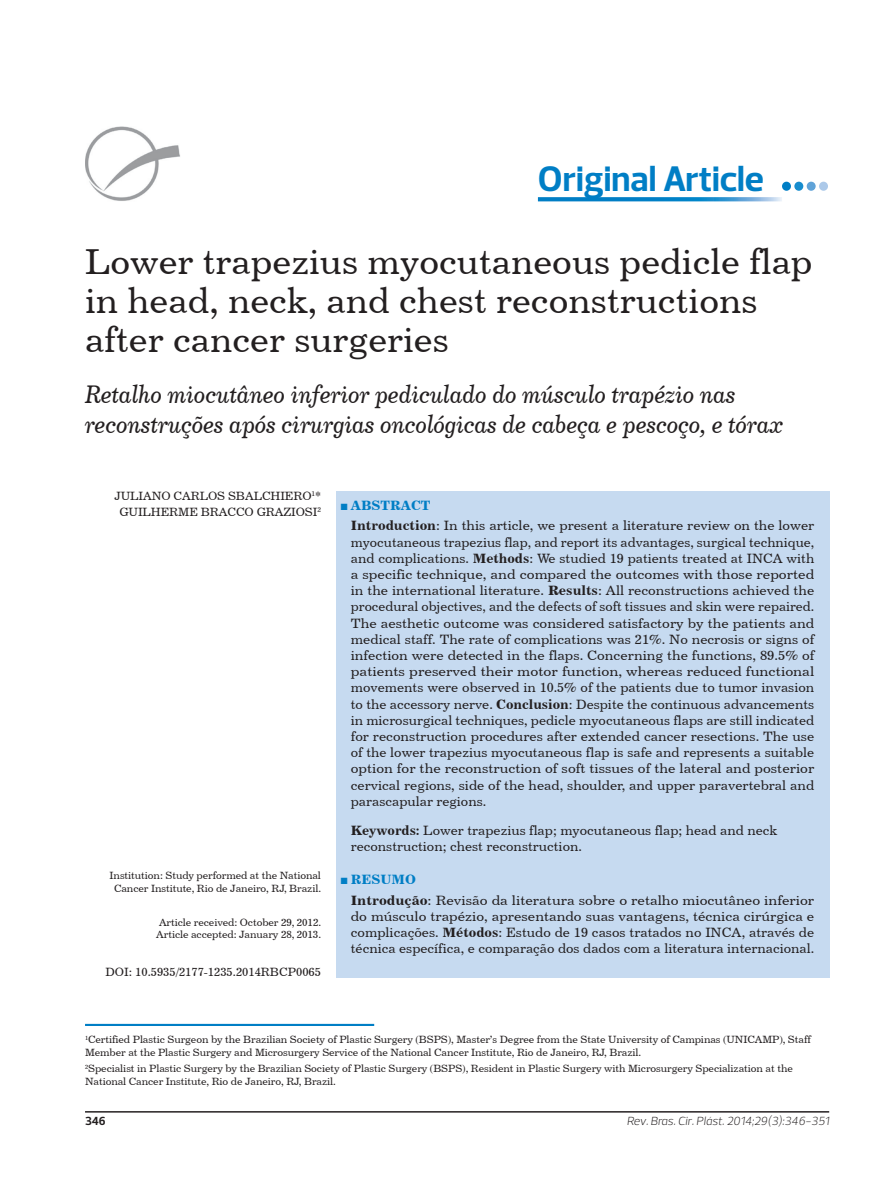
<style>
.page{position:relative;width:893px;height:1191px;background:#fff}
.page>*{position:absolute;margin:0;border:0;box-sizing:border-box;transform-origin:0 0}
.t1{font:36px/39px "Century 731 BT Roman A";color:#231f20}
.t2{font:700 36px "Prelo";color:#007ec5}
.t3{font:25.5px/30px "Century 731 BT Italic A";letter-spacing:-.01em;color:#231f20;scale:.9 1}
.t4{font:13.5px/16.2px "Century 731 BT Roman A";color:#231f20;text-align:justify}
.t5{font:13.5px/16.2px "Century 731 BT Roman A";color:#231f20;text-align:justify;scale:1.06 1}
.t6{font:13.5px "Century 731 BT Bold A";color:#007ec5}
.t7{font:12px/16.2px "Century 731 BT Roman A";letter-spacing:-.01em;color:#231f20;text-align:center}
.t8{font:italic 300 12px "Prelo";color:#231f20}
.t9{font:700 12px "Prelo";color:#231f20}
.t10{font:10.5px/12.6px "Century 731 BT Roman A";letter-spacing:-.01em;color:#231f20}
.s1{font-family:"Times New Roman";font-weight:700}
.s2{font-family:"Century 731 BT Bold A"}
</style>
<div class="page">
<img style="left:85px;top:127px;width:95px;height:74px">
<hr style="left:85px;top:1111px;width:744px;height:1px;background:#231f20">
<svg style="left:538px;top:197px;width:244px;height:4px"></svg>
<div style="left:782px;top:182px;width:9px;height:9px;background:#007ec5;border-radius:50%"></div>
<div style="left:807px;top:182px;width:9px;height:9px;background:#60a3d8;border-radius:50%"></div>
<div style="left:794px;top:182px;width:9px;height:9px;background:#178dce;border-radius:50%"></div>
<div style="left:819px;top:182px;width:9px;height:9px;background:#acc9e9;border-radius:50%"></div>
<div style="left:336px;top:491px;width:493px;height:486px;background:#c6daf0"></div>
<hr style="left:85px;top:1023px;width:289px;height:3px;background:#007ec5">
<h1 class="t2" style="left:538px;top:157px;width:228px">Original Article</h1>
<h1 class="t1" style="left:85px;top:241px;width:729px">Lower trapezius myocutaneous pedicle flap in head, neck, and chest reconstructions after cancer surgeries</h1>
<h2 class="t3" style="left:85px;top:379px;width:778px">Retalho miocutâneo inferior pediculado do músculo trapézio nas reconstruções após cirurgias oncológicas de cabeça e pescoço, e tórax</h2>
<p class="t7" style="left:115px;top:488px;width:208px">JULIANO CARLOS SBALCHIERO<sup>1</sup>*<br>GUILHERME BRACCO GRAZIOSI<sup>2</sup></p>
<p class="t10" style="left:110px;top:869px;width:213px;text-align:center">Institution: Study performed at the National<br>Cancer Institute, Rio de Janeiro, RJ, Brazil.</p>
<p class="t10" style="left:156px;top:915px;width:166px">Article received: October 29, 2012.<br>Article accepted: January 28, 2013.</p>
<p class="t7" style="left:105px;top:963px;width:217px">DOI: 10.5935/2177-1235.2014RBCP0065</p>
<p class="t6" style="left:340px;top:497px;width:92px"><span class="s1">■</span> ABSTRACT</p>
<p class="t4" style="left:351px;top:517px;width:465px"><span class="s2">Introduction</span>: In this article, we present a literature review on the lower myocutaneous trapezius flap, and report its advantages, surgical technique, and complications. <span class="s2">Methods</span>: We studied 19 patients treated at INCA with a specific technique, and compared the outcomes with those reported in the international literature. <span class="s2">Results</span>: All reconstructions achieved the procedural objectives, and the defects of soft tissues and skin were repaired.<br>The aesthetic outcome was considered satisfactory by the patients and medical staff. The rate of complications was 21%. No necrosis or signs of infection were detected in the flaps. Concerning the functions, 89.5% of patients preserved their motor function, whereas reduced functional movements were observed in 10.5% of the patients due to tumor invasion to the accessory nerve. <span class="s2">Conclusion</span>: Despite the continuous advancements in microsurgical techniques, pedicle myocutaneous flaps are still indicated for reconstruction procedures after extended cancer resections. The use of the lower trapezius myocutaneous flap is safe and represents a suitable option for the reconstruction of soft tissues of the lateral and posterior cervical regions, side of the head, shoulder, and upper paravertebral and parascapular regions.</p>
<p class="t4" style="left:351px;top:822px;width:428px"><span class="s2">Keywords:</span> Lower trapezius flap; myocutaneous flap; head and neck reconstruction; chest reconstruction.</p>
<p class="t6" style="left:340px;top:871px;width:77px"><span class="s1">■</span> RESUMO</p>
<p class="t5" style="left:351px;top:891px;width:439px"><span class="s2">Introdução</span>: Revisão da literatura sobre o retalho miocutâneo inferior do músculo trapézio, apresentando suas vantagens, técnica cirúrgica e complicações. <span class="s2">Métodos</span>: Estudo de 19 casos tratados no INCA, através de técnica específica, e comparação dos dados com a literatura internacional.</p>
<p class="t10" style="left:85px;top:1033px;width:727px"><sup>1</sup>Certified Plastic Surgeon by the Brazilian Society of Plastic Surgery (BSPS), Master’s Degree from the State University of Campinas (UNICAMP), Staff<br>Member at the Plastic Surgery and Microsurgery Service of the National Cancer Institute, Rio de Janeiro, RJ, Brazil.</p>
<p class="t10" style="left:85px;top:1062px;width:709px"><sup>2</sup>Specialist in Plastic Surgery by the Brazilian Society of Plastic Surgery (BSPS), Resident in Plastic Surgery with Microsurgery Specialization at the<br>National Cancer Institute, Rio de Janeiro, RJ, Brazil.</p>
<p class="t9" style="left:85px;top:1114px;width:22px">346</p>
<p class="t8" style="left:627px;top:1114px;width:204px">Rev. Bras. Cir. Plást. 2014;29(3):346-351</p>
</div>
